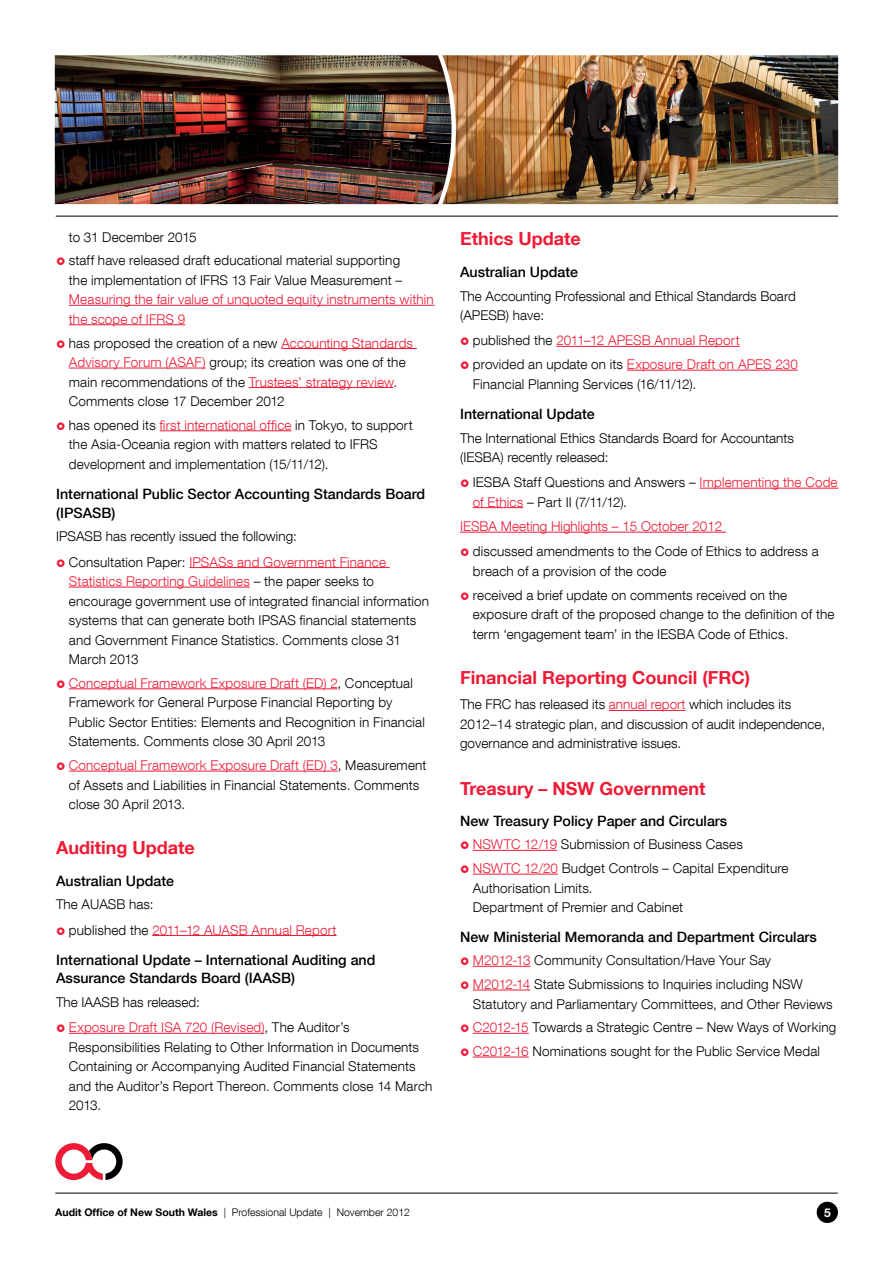
<style>
.page{position:relative;width:893px;height:1263px;background:#fff}
.page>*{position:absolute;margin:0;border:0;box-sizing:border-box;transform-origin:0 0}
.t1{font:700 18px "Helvetica Neue LT Com";color:#ed1b35}
.t2{font:500 14.25px/18.8px "Helvetica Neue LT Com";color:#000}
.t3{font:300 13.5px/19.5px "Helvetica Neue LT Com";letter-spacing:.01em;color:#000}
.t4{font:300 13.5px/19.5px "Helvetica Neue LT Com";letter-spacing:.01em;color:#ed1b35}
.t5{font:700 12px "Helvetica Neue LT Com";color:#fff}
.t6{font:300 10.5px "Helvetica Neue LT Com";color:#000}
.s1{color:#ed1b35}
.s2{color:#000}
.s3{font-weight:700}
</style>
<div class="page">
<hr style="left:55px;top:1193px;width:783px;height:1px;background:#000">
<div style="left:817px;top:1202px;width:21px;height:21px;background:#000;border-radius:50%"></div>
<svg style="left:55px;top:1143px;width:68px;height:37px"></svg>
<img style="left:452px;top:55px;width:386px;height:149px">
<img style="left:55px;top:55px;width:397px;height:149px">
<hr style="left:56px;top:216px;width:782px;height:1px;background:#000">
<hr style="left:69px;top:305px;width:366px;height:1px;background:#ed1b35">
<hr style="left:69px;top:324px;width:116px;height:1px;background:#ed1b35">
<hr style="left:281px;top:348px;width:136px;height:1px;background:#ed1b35">
<hr style="left:69px;top:368px;width:137px;height:1px;background:#ed1b35">
<hr style="left:249px;top:387px;width:144px;height:1px;background:#ed1b35">
<hr style="left:160px;top:430px;width:132px;height:1px;background:#ed1b35">
<hr style="left:189px;top:567px;width:201px;height:1px;background:#ed1b35">
<hr style="left:69px;top:587px;width:181px;height:1px;background:#ed1b35">
<hr style="left:69px;top:688px;width:268px;height:1px;background:#ed1b35">
<hr style="left:69px;top:771px;width:269px;height:1px;background:#ed1b35">
<hr style="left:152px;top:935px;width:184px;height:1px;background:#ed1b35">
<hr style="left:69px;top:1033px;width:195px;height:1px;background:#ed1b35">
<hr style="left:556px;top:346px;width:184px;height:1px;background:#ed1b35">
<hr style="left:627px;top:370px;width:171px;height:1px;background:#ed1b35">
<hr style="left:700px;top:488px;width:138px;height:1px;background:#ed1b35">
<hr style="left:473px;top:507px;width:50px;height:1px;background:#ed1b35">
<hr style="left:460px;top:532px;width:266px;height:1px;background:#ed1b35">
<hr style="left:609px;top:710px;width:76px;height:1px;background:#ed1b35">
<hr style="left:473px;top:850px;width:84px;height:1px;background:#ed1b35">
<hr style="left:473px;top:874px;width:85px;height:1px;background:#ed1b35">
<hr style="left:473px;top:966px;width:58px;height:1px;background:#ed1b35">
<hr style="left:473px;top:990px;width:57px;height:1px;background:#ed1b35">
<hr style="left:473px;top:1033px;width:56px;height:1px;background:#ed1b35">
<hr style="left:473px;top:1057px;width:56px;height:1px;background:#ed1b35">
<p class="t3" style="left:69px;top:225px;width:333px;line-height:23.7px">to 31 December 2015<br>staff have released draft educational material supporting</p>
<p class="t3" style="left:69px;top:270px;width:335px">the implementation of IFRS 13 Fair Value Measurement –</p>
<p class="t4" style="left:69px;top:289px;width:366px">Measuring the fair value of unquoted equity instruments within the scope of IFRS 9</p>
<p class="t3" style="left:69px;top:333px;width:346px">has proposed the creation of a new <span class="s1">Accounting Standards Advisory Forum (ASAF)</span> group; its creation was one of the main recommendations of the <span class="s1">Trustees’ strategy review</span>.<br>Comments close 17 December 2012</p>
<p class="t3" style="left:69px;top:415px;width:345px">has opened its <span class="s1">first international office</span> in Tokyo, to support the Asia-Oceania region with matters related to IFRS development and implementation (15/11/12).</p>
<p class="t2" style="left:56px;top:484px;width:371px">International Public Sector Accounting Standards Board (IPSASB)</p>
<p class="t3" style="left:69px;top:524px;width:319px;line-height:25.2px;text-indent:-13px">IPSASB has recently issued the following:<br>Consultation Paper: <span class="s1">IPSASs and Government Finance</span></p>
<p class="t3" style="left:69px;top:571px;width:362px"><span class="s1">Statistics Reporting Guidelines</span> – the paper seeks to encourage government use of integrated financial information systems that can generate both IPSAS financial statements and Government Finance Statistics. Comments close 31<br>March 2013</p>
<p class="t3" style="left:69px;top:673px;width:357px"><span class="s1">Conceptual Framework Exposure Draft (ED) 2</span>, Conceptual Framework for General Purpose Financial Reporting by Public Sector Entities: Elements and Recognition in Financial Statements. Comments close 30 April 2013</p>
<p class="t3" style="left:69px;top:755px;width:359px"><span class="s1">Conceptual Framework Exposure Draft (ED) 3</span>, Measurement of Assets and Liabilities in Financial Statements. Comments close 30 April 2013.</p>
<h1 class="t1" style="left:56px;top:836px;width:140px">Auditing Update</h1>
<p class="t2" style="left:56px;top:871px;width:119px">Australian Update</p>
<p class="t3" style="left:69px;top:892px;width:269px;line-height:25.2px;text-indent:-13px">The AUASB has:<br>published the <span class="s1">2011–12 AUASB Annual Report</span></p>
<p class="t2" style="left:56px;top:950px;width:321px">International Update – International Auditing and<br>Assurance Standards Board (IAASB)</p>
<p class="t3" style="left:69px;top:989px;width:282px;line-height:25.2px;text-indent:-13px">The IAASB has released:<br><span class="s1">Exposure Draft ISA 720 (Revised)</span>, The Auditor’s</p>
<p class="t3" style="left:69px;top:1037px;width:365px">Responsibilities Relating to Other Information in Documents Containing or Accompanying Audited Financial Statements and the Auditor’s Report Thereon. Comments close 14 March 2013.</p>
<h1 class="t1" style="left:460px;top:228px;width:122px">Ethics Update</h1>
<p class="t2" style="left:460px;top:262px;width:119px">Australian Update</p>
<p class="t3" style="left:460px;top:286px;width:337px">The Accounting Professional and Ethical Standards Board (APESB) have:</p>
<p class="t4" style="left:473px;top:328px;width:326px;line-height:23.7px"><span class="s2">published the</span> 2011–12 APESB Annual Report<br><span class="s2">provided an update on its</span> Exposure Draft on APES 230</p>
<p class="t3" style="left:473px;top:374px;width:225px">Financial Planning Services (16/11/12).</p>
<p class="t2" style="left:460px;top:404px;width:136px">International Update</p>
<p class="t3" style="left:460px;top:428px;width:335px">The International Ethics Standards Board for Accountants (IESBA) recently released:</p>
<p class="t3" style="left:473px;top:472px;width:366px">IESBA Staff Questions and Answers – <span class="s1">Implementing the Code of Ethics</span> – Part II (7/11/12).</p>
<p class="t4" style="left:460px;top:516px;width:264px">IESBA Meeting Highlights – 15 October 2012</p>
<p class="t3" style="left:473px;top:541px;width:347px">discussed amendments to the Code of Ethics to address a breach of a provision of the code</p>
<p class="t3" style="left:473px;top:585px;width:363px">received a brief update on comments received on the exposure draft of the proposed change to the definition of the term ‘engagement team’ in the IESBA Code of Ethics.</p>
<h1 class="t1" style="left:460px;top:666px;width:291px">Financial Reporting Council (FRC)</h1>
<p class="t3" style="left:460px;top:695px;width:367px">The FRC has released its <span class="s1">annual report</span> which includes its<br>2012–14 strategic plan, and discussion of audit independence, governance and administrative issues.</p>
<h1 class="t1" style="left:460px;top:777px;width:247px">Treasury – NSW Government</h1>
<p class="t2" style="left:460px;top:812px;width:269px">New Treasury Policy Paper and Circulars</p>
<p class="t3" style="left:473px;top:832px;width:317px;line-height:23.7px"><span class="s1">NSWTC 12/19</span> Submission of Business Cases<br><span class="s1">NSWTC 12/20</span> Budget Controls – Capital Expenditure</p>
<p class="t3" style="left:473px;top:878px;width:212px">Authorisation Limits.<br>Department of Premier and Cabinet</p>
<p class="t2" style="left:460px;top:928px;width:358px">New Ministerial Memoranda and Department Circulars</p>
<p class="t3" style="left:473px;top:948px;width:331px;line-height:23.7px"><span class="s1">M2012-13</span> Community Consultation/Have Your Say<br><span class="s1">M2012-14</span> State Submissions to Inquiries including NSW</p>
<p class="t3" style="left:473px;top:991px;width:365px;line-height:23.7px">Statutory and Parliamentary Committees, and Other Reviews<br><span class="s1">C2012-15</span> Towards a Strategic Centre – New Ways of Working<br><span class="s1">C2012-16</span> Nominations sought for the Public Service Medal</p>
<p class="t6" style="left:55px;top:1206px;width:356px"><span class="s3">Audit Office of New South Wales</span> | Professional Update | November 2012</p>
<p class="t5" style="left:824px;top:1205px;width:8px">5</p>
</div>
